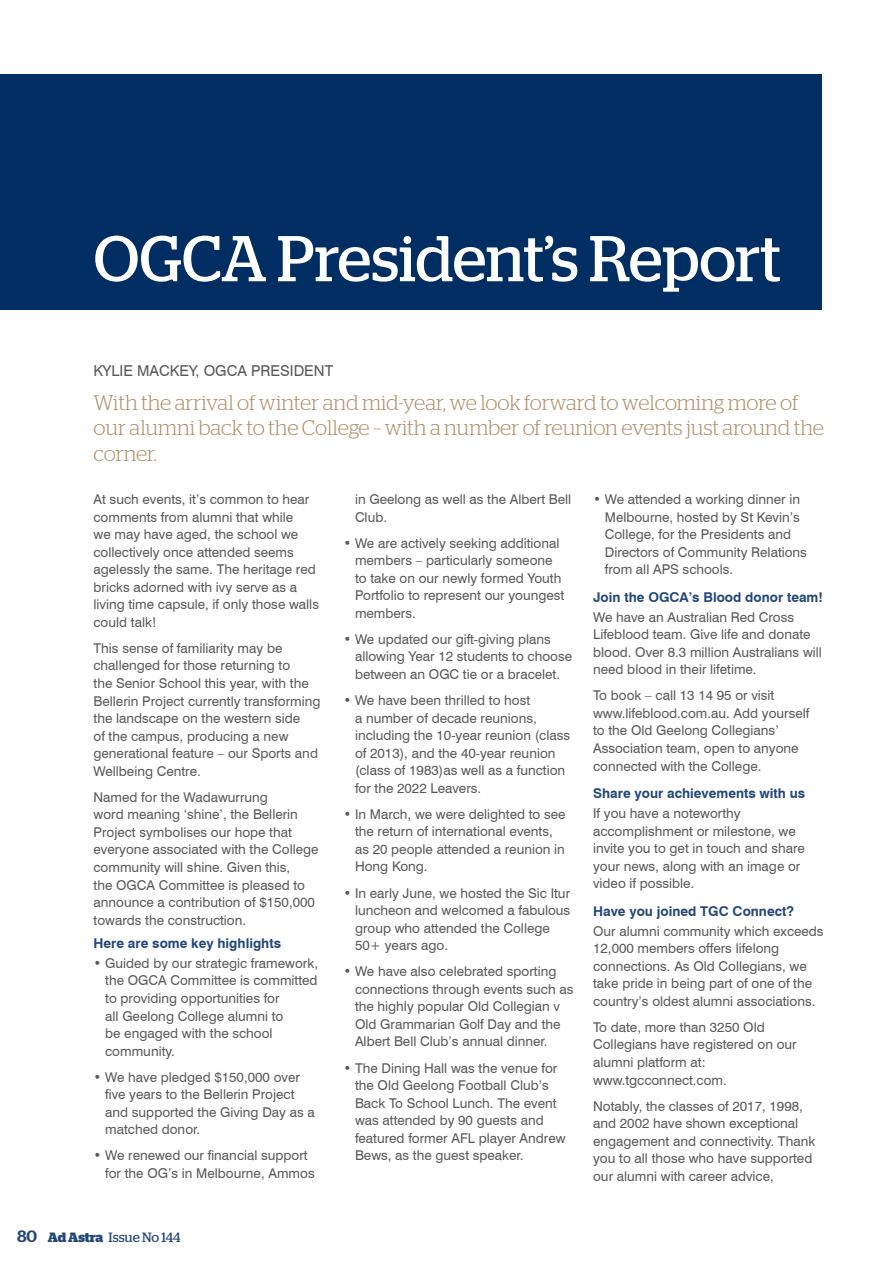
<style>
.page{position:relative;width:893px;height:1263px;background:#fff}
.page>*{position:absolute;margin:0;border:0;box-sizing:border-box;transform-origin:0 0}
.t1{font:64.5px "Stag";color:#fff}
.t2{font:300 21px/25.5px "Stag";letter-spacing:-.005em;color:#ad926b}
.t3{font:15px "Swiss 721 BT";color:#58595b}
.t4{font:13.5px/17.5px "Swiss 721 BT";color:#58595b}
.t5{font:700 13.5px "Swiss 721 BT";color:#244779}
.t6{font:13.5px "Stag";letter-spacing:-.005em;color:#244779}
.s1{font-weight:500;font-size:16.5px}
.s2{font-weight:700}
</style>
<div class="page">
<div style="left:0;top:74px;width:821px;height:236px;background:#002d62"></div>
<h1 class="t1" style="left:94px;top:221px;width:689px">OGCA President’s Report</h1>
<p class="t3" style="left:94px;top:361px;width:241px">KYLIE MACKEY, OGCA PRESIDENT</p>
<h2 class="t2" style="left:94px;top:389px;width:732px">With the arrival of winter and mid-year, we look forward to welcoming more of our alumni back to the College – with a number of reunion events just around the corner.</h2>
<p class="t4" style="left:94px;top:490px;width:227px">At such events, it’s common to hear comments from alumni that while<br>we may have aged, the school we collectively once attended seems agelessly the same. The heritage red bricks adorned with ivy serve as a living time capsule, if only those walls could talk!</p>
<p class="t4" style="left:94px;top:639px;width:228px">This sense of familiarity may be challenged for those returning to<br>the Senior School this year, with the Bellerin Project currently transforming the landscape on the western side<br>of the campus, producing a new generational feature – our Sports and Wellbeing Centre.</p>
<p class="t4" style="left:94px;top:788px;width:227px">Named for the Wadawurrung<br>word meaning ‘shine’, the Bellerin<br>Project symbolises our hope that everyone associated with the College community will shine. Given this,<br>the OGCA Committee is pleased to announce a contribution of $150,000 towards the construction.</p>
<p class="t5" style="left:94px;top:935px;width:189px">Here are some key highlights</p>
<p class="t4" style="left:105px;top:954px;width:214px;text-indent:-12px">• Guided by our strategic framework, the OGCA Committee is committed to providing opportunities for<br>all Geelong College alumni to<br>be engaged with the school community.</p>
<p class="t4" style="left:105px;top:1068px;width:211px;text-indent:-12px">• We have pledged $150,000 over five years to the Bellerin Project and supported the Giving Day as a matched donor.</p>
<p class="t4" style="left:105px;top:1147px;width:211px;text-indent:-12px">• We renewed our financial support for the OG’s in Melbourne, Ammos</p>
<p class="t4" style="left:355px;top:490px;width:218px">in Geelong as well as the Albert Bell<br>Club.</p>
<p class="t4" style="left:355px;top:534px;width:211px;text-indent:-12px">• We are actively seeking additional members – particularly someone to take on our newly formed Youth<br>Portfolio to represent our youngest members.</p>
<p class="t4" style="left:355px;top:630px;width:219px;text-indent:-12px">• We updated our gift-giving plans allowing Year 12 students to choose between an OGC tie or a bracelet.</p>
<p class="t4" style="left:355px;top:691px;width:217px;text-indent:-12px">• We have been thrilled to host<br>a number of decade reunions, including the 10-year reunion (class of 2013), and the 40-year reunion (class of 1983)as well as a function for the 2022 Leavers.</p>
<p class="t4" style="left:355px;top:805px;width:212px;text-indent:-12px">• In March, we were delighted to see the return of international events, as 20 people attended a reunion in<br>Hong Kong.</p>
<p class="t4" style="left:355px;top:884px;width:217px;text-indent:-12px">• In early June, we hosted the Sic Itur luncheon and welcomed a fabulous group who attended the College<br>50+ years ago.</p>
<p class="t4" style="left:355px;top:962px;width:220px;text-indent:-12px">• We have also celebrated sporting connections through events such as the highly popular Old Collegian v Old Grammarian Golf Day and the Albert Bell Club’s annual dinner.</p>
<p class="t4" style="left:355px;top:1059px;width:212px;text-indent:-12px">• The Dining Hall was the venue for the Old Geelong Football Club’s<br>Back To School Lunch. The event was attended by 90 guests and featured former AFL player Andrew<br>Bews, as the guest speaker.</p>
<p class="t4" style="left:605px;top:490px;width:204px;text-indent:-12px">• We attended a working dinner in<br>Melbourne, hosted by St Kevin’s<br>College, for the Presidents and<br>Directors of Community Relations from all APS schools.</p>
<p class="t5" style="left:593px;top:589px;width:231px">Join the OGCA’s Blood donor team!</p>
<p class="t4" style="left:593px;top:608px;width:230px">We have an Australian Red Cross Lifeblood team. Give life and donate blood. Over 8.3 million Australians will need blood in their lifetime.</p>
<p class="t4" style="left:593px;top:687px;width:218px">To book – call 13 14 95 or visit www.lifeblood.com.au. Add yourself to the Old Geelong Collegians’<br>Association team, open to anyone connected with the College.</p>
<p class="t5" style="left:593px;top:785px;width:214px">Share your achievements with us</p>
<p class="t4" style="left:593px;top:804px;width:213px">If you have a noteworthy accomplishment or milestone, we invite you to get in touch and share your news, along with an image or video if possible.</p>
<p class="t5" style="left:593px;top:903px;width:202px">Have you joined TGC Connect?</p>
<p class="t4" style="left:593px;top:922px;width:232px">Our alumni community which exceeds 12,000 members offers lifelong connections. As Old Collegians, we take pride in being part of one of the country’s oldest alumni associations.</p>
<p class="t4" style="left:593px;top:1018px;width:205px">To date, more than 3250 Old<br>Collegians have registered on our alumni platform at: www.tgcconnect.com.</p>
<p class="t4" style="left:593px;top:1097px;width:224px">Notably, the classes of 2017, 1998, and 2002 have shown exceptional engagement and connectivity. Thank you to all those who have supported our alumni with career advice,</p>
<p class="t6" style="left:17px;top:1229px;width:165px"><span class="s1">80</span> <span class="s2">Ad Astra</span> Issue No 144</p>
</div>
